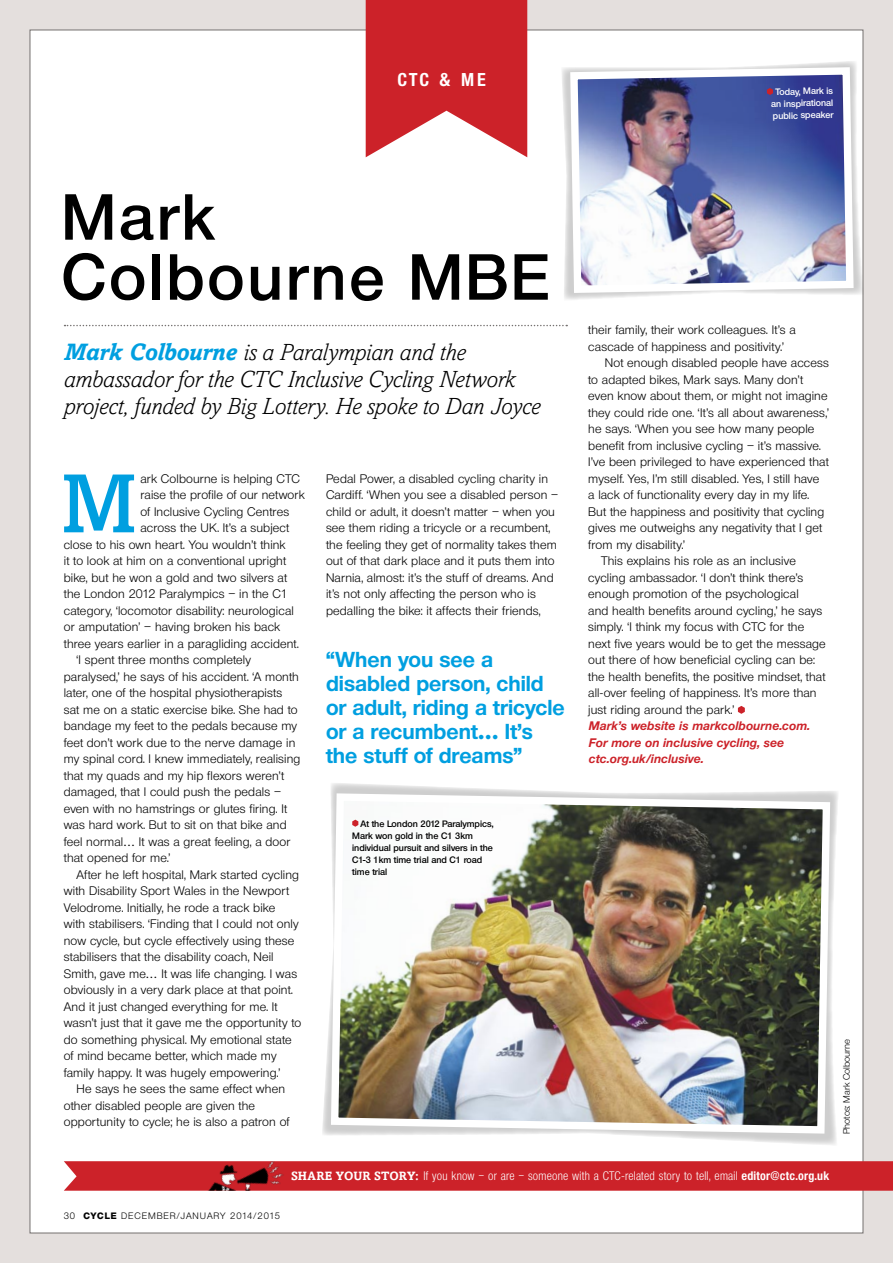
<style>
.page{position:relative;width:893px;height:1263px;background:#e4dfdd}
.page>*{position:absolute;margin:0;border:0;box-sizing:border-box;transform-origin:0 0}
.Answer_2ndPara{font:500 83.7px "Amasis";color:#009fe0}
.t1{font:600 63px/60px "Olnova";letter-spacing:.045em;color:#000}
.Answer_2ndPara-2{font:italic 300 24px/27px "Amasis";letter-spacing:-.015em;color:#000}
.t2{font:700 21px/24px "Olnova";color:#009fe0}
.t3{font:700 condensed 18px "Olnova";color:#fff}
.Answer_2ndPara-3{font:12px/16.5px "Olnova";letter-spacing:.01em;color:#000}
.Answer_2ndPara-4{font:condensed 12px "Olnova";letter-spacing:.015em;color:#fff}
.Answer_2ndPara-5{font:italic 700 12px/16.5px "Olnova";letter-spacing:.015em;color:#cc2229}
.t4{font:600 9px/12px "Olnova";color:#000}
.t5{font:600 9px/12px "Olnova";color:#fff;text-align:center}
.CTC_IMAGE_CAPTIONS{font:9px "Olnova";letter-spacing:.1em;color:#000}
.CTC_IMAGE_CAPTIONS-2{font:9px "Olnova";color:#000}
.s1{font-weight:700;color:#009fe0}
.s2{font-family:"Amasis";font-weight:700;font-stretch:normal}
.s3{font-weight:700}
.s4{font-weight:800}
</style>
<div class="page">
<div style="left:30px;top:30px;width:833px;height:1203px;background:#fff"></div>
<svg style="left:64px;top:1161px;width:829px;height:30px;background:#cd272e"></svg>
<img style="left:202px;top:1161px;width:88px;height:30px">
<svg style="left:322px;top:783px;width:516px;height:362px"></svg>
<img style="left:327px;top:790px;width:507px;height:347px">
<svg style="left:562px;top:60px;width:302px;height:241px"></svg>
<img style="left:566px;top:63px;width:291px;height:234px">
<svg style="left:738px;top:706px;width:7px;height:8px"></svg>
<svg style="left:65px;top:325px;width:502px;height:1px"></svg>
<svg style="left:366px;top:0;width:161px;height:157px;background:#d34248"></svg>
<svg style="left:352px;top:820px;width:6px;height:7px"></svg>
<svg style="left:767px;top:88px;width:6px;height:7px"></svg>
<p class="t3" style="left:397px;top:69px;width:90px">CTC &amp; ME</p>
<p class="t5" style="left:771px;top:86px;width:64px;rotate:-1deg">Today, Mark is an inspirational public speaker</p>
<p class="t1" style="left:62px;top:187px;width:489px">Mark<br>Colbourne MBE</p>
<p class="Answer_2ndPara-2" style="left:64px;top:339px;width:478px"><span class="s1">Mark Colbourne</span> is a Paralympian and the ambassador for the CTC Inclusive Cycling Network project, funded by Big Lottery. He spoke to Dan Joyce</p>
<p class="Answer_2ndPara" style="left:60px;top:454px;width:79px">M</p>
<p class="Answer_2ndPara-3" style="left:140px;top:470px;width:160px">ark Colbourne is helping CTC</p>
<p class="Answer_2ndPara-3" style="left:140px;top:487px;width:166px">raise the profile of our network</p>
<p class="Answer_2ndPara-3" style="left:140px;top:503px;width:150px">of Inclusive Cycling Centres</p>
<p class="Answer_2ndPara-3" style="left:140px;top:520px;width:150px">across the UK. It’s a subject</p>
<p class="Answer_2ndPara-3" style="left:64px;top:536px;width:223px">close to his own heart. You wouldn’t think</p>
<p class="Answer_2ndPara-3" style="left:64px;top:553px;width:224px">it to look at him on a conventional upright</p>
<p class="Answer_2ndPara-3" style="left:64px;top:569px;width:225px">bike, but he won a gold and two silvers at</p>
<p class="Answer_2ndPara-3" style="left:64px;top:586px;width:226px">the London 2012 Paralympics – in the C1</p>
<p class="Answer_2ndPara-3" style="left:64px;top:602px;width:232px">category, ‘locomotor disability: neurological</p>
<p class="Answer_2ndPara-3" style="left:64px;top:619px;width:218px">or amputation’ – having broken his back</p>
<p class="Answer_2ndPara-3" style="left:64px;top:635px;width:236px">three years earlier in a paragliding accident.</p>
<p class="Answer_2ndPara-3" style="left:64px;top:652px;width:238px;text-indent:13px">‘I spent three months completely paralysed,’ he says of his accident. ‘A month later, one of the hospital physiotherapists sat me on a static exercise bike. She had to bandage my feet to the pedals because my feet don’t work due to the nerve damage in my spinal cord. I knew immediately, realising that my quads and my hip flexors weren’t damaged, that I could push the pedals – even with no hamstrings or glutes firing. It was hard work. But to sit on that bike and feel normal… It was a great feeling, a door that opened for me.’</p>
<p class="Answer_2ndPara-3" style="left:64px;top:866px;width:239px;text-indent:13px">After he left hospital, Mark started cycling with Disability Sport Wales in the Newport Velodrome. Initially, he rode a track bike<br>with stabilisers. ‘Finding that I could not only now cycle, but cycle effectively using these stabilisers that the disability coach, Neil Smith, gave me… It was life changing. I was obviously in a very dark place at that point.<br>And it just changed everything for me. It wasn’t just that it gave me the opportunity to do something physical. My emotional state of mind became better, which made my family happy. It was hugely empowering.’</p>
<p class="Answer_2ndPara-3" style="left:64px;top:1081px;width:227px;text-indent:13px">He says he sees the same effect when other disabled people are given the opportunity to cycle; he is also a patron of</p>
<p class="Answer_2ndPara-3" style="left:326px;top:470px;width:234px">Pedal Power, a disabled cycling charity in Cardiff. ‘When you see a disabled person – child or adult, it doesn’t matter – when you see them riding a tricycle or a recumbent, the feeling they get of normality takes them out of that dark place and it puts them into Narnia, almost: it’s the stuff of dreams. And it’s not only affecting the person who is pedalling the bike: it affects their friends,</p>
<p class="t2" style="left:326px;top:647px;width:240px">“When you see a disabled person, child or adult, riding a tricycle or a recumbent… It’s the stuff of dreams”</p>
<p class="t4" style="left:352px;top:817px;width:143px;text-indent:8px">At the London 2012 Paralympics,<br>Mark won gold in the C1 3km individual pursuit and silvers in the<br>C1-3 1km time trial and C1 road time trial</p>
<p class="Answer_2ndPara-3" style="left:588px;top:322px;width:209px">their family, their work colleagues. It’s a cascade of happiness and positivity.’</p>
<p class="Answer_2ndPara-3" style="left:588px;top:355px;width:242px;text-indent:17px">Not enough disabled people have access to adapted bikes, Mark says. Many don’t even know about them, or might not imagine they could ride one. ‘It’s all about awareness,’ he says. ‘When you see how many people benefit from inclusive cycling – it’s massive.<br>I’ve been privileged to have experienced that myself. Yes, I’m still disabled. Yes, I still have<br>a lack of functionality every day in my life.<br>But the happiness and positivity that cycling gives me outweighs any negativity that I get from my disability.’</p>
<p class="Answer_2ndPara-3" style="left:588px;top:553px;width:239px;text-indent:13px">This explains his role as an inclusive cycling ambassador. ‘I don’t think there’s enough promotion of the psychological<br>and health benefits around cycling,’ he says simply. ‘I think my focus with CTC for the next five years would be to get the message out there of how beneficial cycling can be: the health benefits, the positive mindset, that all-over feeling of happiness. It’s more than just riding around the park.’</p>
<p class="Answer_2ndPara-5" style="left:588px;top:718px;width:223px">Mark’s website is markcolbourne.com.<br>For more on inclusive cycling, see ctc.org.uk/inclusive.</p>
<p class="CTC_IMAGE_CAPTIONS-2" style="left:841px;top:1134px;width:97px;rotate:-90deg">Photos: Mark Colbourne</p>
<p class="Answer_2ndPara-4" style="left:291px;top:1168px;width:540px"><span class="s2">SHARE YOUR STORY:</span> If you know – or are – someone with a CTC-related story to tell, email <span class="s3">editor@ctc.org.uk</span></p>
<p class="CTC_IMAGE_CAPTIONS" style="left:64px;top:1210px;width:218px">30 <span class="s4">CYCLE</span> decemBER/january 2014/2015</p>
</div>
